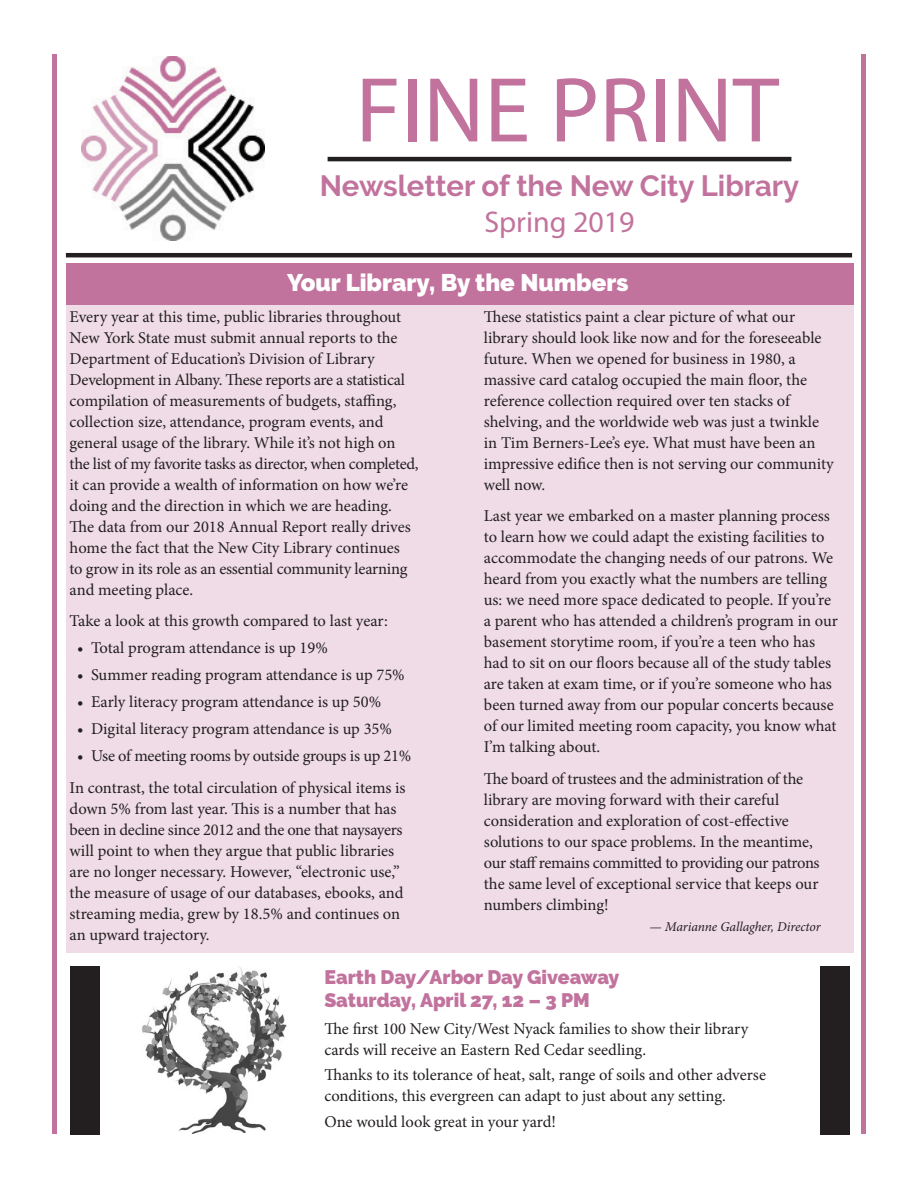
<style>
.page{position:relative;width:918px;height:1188px;background:#fff}
.page>*{position:absolute;margin:0;border:0;box-sizing:border-box;transform-origin:0 0}
.t1{font:93px "Myriad Pro";color:#c2739d}
.t2{font:30px "Myriad Pro";color:#c2739d}
.t3{font:700 29.25px "Raleway";color:#c2739d}
.t4{font:900 24px "Raleway";color:#fff}
.t5{font:900 19.5px "Raleway";color:#c2739d}
.t6{font:16.5px/21px "Minion Pro";letter-spacing:-.005em;color:#231f20}
.t7{font:16.5px "Minion Pro";letter-spacing:-.025em;color:#231f20}
.t8{font:italic 13.5px "Minion Pro";letter-spacing:-.005em;color:#231f20}
</style>
<div class="page">
<div style="left:66px;top:305px;width:787px;height:648px;background:#efdce6"></div>
<hr style="left:328px;top:157px;width:463px;height:4px;background:#231f20">
<hr style="left:66px;top:253px;width:786px;height:4px;background:#231f20">
<hr style="left:52px;top:54px;width:4px;height:1080px;background:#c2739d">
<hr style="left:862px;top:54px;width:4px;height:1080px;background:#c2739d">
<div style="left:66px;top:264px;width:787px;height:41px;background:#c2739d"></div>
<img style="left:142px;top:966px;width:145px;height:168px">
<div style="left:70px;top:966px;width:29px;height:168px;background:#231f20"></div>
<div style="left:820px;top:966px;width:29px;height:168px;background:#231f20"></div>
<img style="left:81px;top:57px;width:184px;height:183px">
<p class="t1" style="left:356px;top:53px;width:425px">FINE PRINT</p>
<p class="t3" style="left:320px;top:169px;width:481px">Newsletter of the New City Library</p>
<p class="t2" style="left:484px;top:204px;width:152px">Spring 2019</p>
<p class="t4" style="left:287px;top:269px;width:343px">Your Library, By the Numbers</p>
<p class="t6" style="left:70px;top:306px;width:333px">Every year at this time, public libraries throughout<br>New York State must submit annual reports to the<br>Department of Education’s Division of Library</p>
<p class="t6" style="left:70px;top:369px;width:337px">Development in Albany. These reports are a statistical compilation of measurements of budgets, staffing,</p>
<p class="t6" style="left:70px;top:411px;width:315px">collection size, attendance, program events, and</p>
<p class="t6" style="left:70px;top:432px;width:327px">general usage of the library. While it’s not high on</p>
<p class="t7" style="left:70px;top:453px;width:350px">the list of my favorite tasks as director, when completed,</p>
<p class="t6" style="left:70px;top:474px;width:340px">it can provide a wealth of information on how we’re doing and the direction in which we are heading.</p>
<p class="t6" style="left:70px;top:516px;width:343px">The data from our 2018 Annual Report really drives home the fact that the New City Library continues</p>
<p class="t6" style="left:70px;top:558px;width:339px">to grow in its role as an essential community learning and meeting place.</p>
<p class="t6" style="left:70px;top:611px;width:320px">Take a look at this growth compared to last year:</p>
<p class="t6" style="left:77px;top:638px;width:252px">• Total program attendance is up 19%</p>
<p class="t6" style="left:77px;top:665px;width:329px">• Summer reading program attendance is up 75%</p>
<p class="t6" style="left:77px;top:692px;width:306px">• Early literacy program attendance is up 50%</p>
<p class="t6" style="left:77px;top:719px;width:316px">• Digital literacy program attendance is up 35%</p>
<p class="t6" style="left:77px;top:746px;width:336px">• Use of meeting rooms by outside groups is up 21%</p>
<p class="t6" style="left:70px;top:777px;width:337px">In contrast, the total circulation of physical items is down 5% from last year. This is a number that has</p>
<p class="t6" style="left:70px;top:819px;width:334px">been in decline since 2012 and the one that naysayers</p>
<p class="t6" style="left:70px;top:840px;width:335px">will point to when they argue that public libraries are no longer necessary. However, “electronic use,” the measure of usage of our databases, ebooks, and streaming media, grew by 18.5% and continues on</p>
<p class="t6" style="left:70px;top:924px;width:142px">an upward trajectory.</p>
<p class="t6" style="left:484px;top:306px;width:313px">These statistics paint a clear picture of what our</p>
<p class="t6" style="left:484px;top:327px;width:339px">library should look like now and for the foreseeable future. When we opened for business in 1980, a</p>
<p class="t6" style="left:484px;top:369px;width:325px">massive card catalog occupied the main floor, the</p>
<p class="t6" style="left:484px;top:390px;width:308px">reference collection required over ten stacks of</p>
<p class="t6" style="left:484px;top:411px;width:337px">shelving, and the worldwide web was just a twinkle</p>
<p class="t6" style="left:484px;top:432px;width:351px">in Tim Berners-Lee’s eye. What must have been an impressive edifice then is not serving our community well now.</p>
<p class="t6" style="left:484px;top:506px;width:348px">Last year we embarked on a master planning process</p>
<p class="t6" style="left:484px;top:527px;width:356px">to learn how we could adapt the existing facilities to accommodate the changing needs of our patrons. We heard from you exactly what the numbers are telling us: we need more space dedicated to people. If you’re a parent who has attended a children’s program in our basement storytime room, if you’re a teen who has</p>
<p class="t6" style="left:484px;top:653px;width:351px">had to sit on our floors because all of the study tables are taken at exam time, or if you’re someone who has been turned away from our popular concerts because</p>
<p class="t6" style="left:484px;top:716px;width:354px">of our limited meeting room capacity, you know what<br>I’m talking about.</p>
<p class="t6" style="left:484px;top:768px;width:321px">The board of trustees and the administration of the</p>
<p class="t6" style="left:484px;top:789px;width:297px">library are moving forward with their careful</p>
<p class="t6" style="left:484px;top:810px;width:307px">consideration and exploration of cost-effective</p>
<p class="t6" style="left:484px;top:831px;width:330px">solutions to our space problems. In the meantime,</p>
<p class="t7" style="left:484px;top:852px;width:337px">our staff remains committed to providing our patrons</p>
<p class="t6" style="left:484px;top:873px;width:336px">the same level of exceptional service that keeps our numbers climbing!</p>
<p class="t8" style="left:650px;top:917px;width:173px">— Marianne Gallagher, Director</p>
<p class="t5" style="left:324px;top:966px;width:297px">Earth Day/Arbor Day Giveaway</p>
<p class="t5" style="left:324px;top:988px;width:267px">Saturday, April 27, 12 – 3 PM</p>
<p class="t6" style="left:324px;top:1018px;width:426px">The first 100 New City/West Nyack families to show their library</p>
<p class="t6" style="left:324px;top:1039px;width:323px">cards will receive an Eastern Red Cedar seedling.</p>
<p class="t6" style="left:324px;top:1064px;width:443px">Thanks to its tolerance of heat, salt, range of soils and other adverse conditions, this evergreen can adapt to just about any setting.</p>
<p class="t6" style="left:324px;top:1111px;width:233px">One would look great in your yard!</p>
</div>
